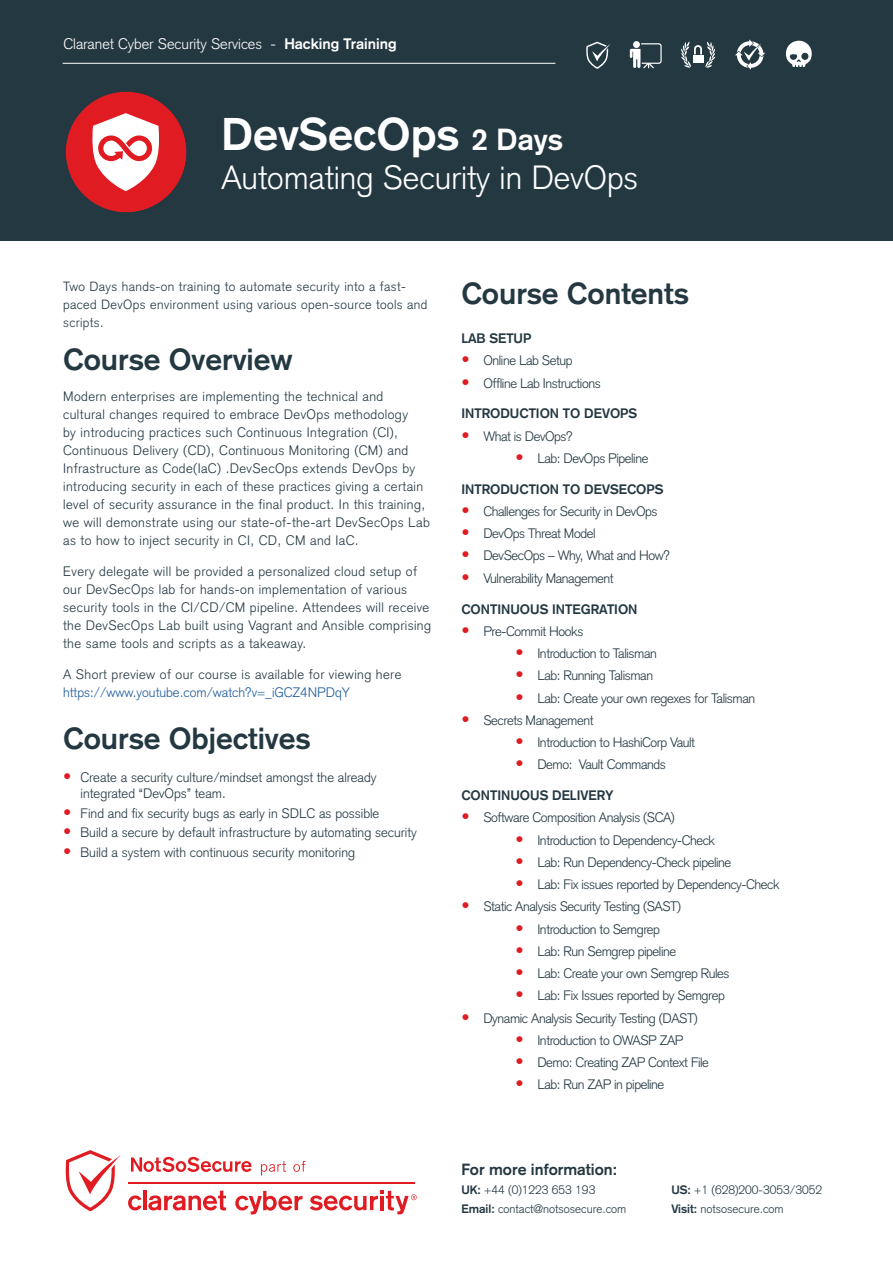
<style>
.page{position:relative;width:893px;height:1263px;background:#fff}
.page>*{position:absolute;margin:0;border:0;box-sizing:border-box;transform-origin:0 0}
.t1{font:700 45px "Akzidenz Grotesk";color:#fff}
.t2{font:300 33px "Akzidenz Grotesk";color:#fff}
.t3{font:700 30px "Akzidenz Grotesk";color:#243842}
.t4{font:700 15.9px "Akzidenz Grotesk";color:#243842}
.t5{font:300 15px "Akzidenz Grotesk";color:#fff}
.t6{font:300 13.5px/18px "Akzidenz Grotesk";letter-spacing:.03em;color:#243842}
.t7{font:300 13.5px "Akzidenz Grotesk";letter-spacing:-.03em;color:#243842}
.t8{font:300 13.5px/16.2px "Akzidenz Grotesk";color:#243842}
.t9{font:700 13.5px "Akzidenz Grotesk";color:#243842}
.t10{font:300 13.5px "Akzidenz Grotesk";color:#215e9e}
.t11{font:300 13.2px/18px "Akzidenz Grotesk";letter-spacing:.03em;color:#243842}
.t12{font:300 12px "Akzidenz Grotesk";color:#243842}
.s1{font-weight:700}
.s2{font-size:30px}
.s3{font-size:16.5px;color:#e11b22}
</style>
<div class="page">
<div style="left:0;top:0;width:893px;height:240px;background:#243842"></div>
<svg style="left:586px;top:42px;width:25px;height:27px"></svg>
<svg style="left:630px;top:41px;width:32px;height:28px"></svg>
<svg style="left:786px;top:41px;width:26px;height:26px"></svg>
<svg style="left:681px;top:42px;width:34px;height:26px"></svg>
<div style="left:693px;top:56px;width:10px;height:7px;background:#fff"></div>
<svg style="left:735px;top:39px;width:30px;height:31px"></svg>
<hr style="left:63px;top:63px;width:492px;height:1px;background:#fff">
<svg style="left:65px;top:1150px;width:56px;height:61px"></svg>
<svg style="left:128px;top:1195px;width:14px;height:15px"></svg>
<hr style="left:143px;top:1190px;width:3px;height:20px;background:#e11b22">
<svg style="left:148px;top:1190px;width:78px;height:20px"></svg>
<svg style="left:235px;top:1191px;width:68px;height:23px"></svg>
<svg style="left:261px;top:1161px;width:25px;height:14px"></svg>
<svg style="left:293px;top:1161px;width:12px;height:11px"></svg>
<svg style="left:131px;top:1157px;width:121px;height:15px"></svg>
<svg style="left:310px;top:1191px;width:107px;height:23px"></svg>
<hr style="left:128px;top:1182px;width:286px;height:1px;background:#e11b22">
<div style="left:66px;top:92px;width:121px;height:120px;background:#e11b22;border-radius:50%"></div>
<svg style="left:92px;top:113px;width:67px;height:78px"></svg>
<p class="t5" style="left:63px;top:35px;width:335px">Claranet Cyber Security Services - <span class="s1">Hacking Training</span></p>
<h1 class="t1" style="left:221px;top:107px;width:343px">DevSecOps <span class="s2">2 Days</span></h1>
<h2 class="t2" style="left:221px;top:159px;width:418px">Automating Security in DevOps</h2>
<p class="t11" style="left:63px;top:277px;width:366px">Two Days hands-on training to automate security into a fast&shy;paced DevOps environment using various open-source tools and scripts.</p>
<h3 class="t3" style="left:63px;top:342px;width:231px">Course Overview</h3>
<p class="t6" style="left:63px;top:387px;width:368px">Modern enterprises are implementing the technical and<br>cultural changes required to embrace DevOps methodology<br>by introducing practices such Continuous Integration (CI), Continuous Delivery (CD), Continuous Monitoring (CM) and Infrastructure as Code(IaC) .DevSecOps extends DevOps by introducing security in each of these practices giving a certain level of security assurance in the final product. In this training, we will demonstrate using our state-of-the-art DevSecOps Lab as to how to inject security in CI, CD, CM and IaC.</p>
<p class="t6" style="left:63px;top:562px;width:369px">Every delegate will be provided a personalized cloud setup of our DevSecOps lab for hands-on implementation of various security tools in the CI/CD/CM pipeline. Attendees will receive the DevSecOps Lab built using Vagrant and Ansible comprising the same tools and scripts as a takeaway.</p>
<p class="t6" style="left:63px;top:665px;width:340px">A Short preview of our course is available for viewing here</p>
<p class="t10" style="left:63px;top:684px;width:288px">https://www.youtube.com/watch?v=_iGCZ4NPDqY</p>
<h3 class="t3" style="left:63px;top:721px;width:249px">Course Objectives</h3>
<p class="t8" style="left:81px;top:769px;width:298px;text-indent:-17px"><span class="s3">•</span> Create a security culture/mindset amongst the already integrated “DevOps” team.</p>
<p class="t8" style="left:63px;top:805px;width:318px"><span class="s3">•</span> Find and fix security bugs as early in SDLC as possible</p>
<p class="t8" style="left:63px;top:825px;width:355px"><span class="s3">•</span> Build a secure by default infrastructure by automating security</p>
<p class="t8" style="left:63px;top:844px;width:294px"><span class="s3">•</span> Build a system with continuous security monitoring</p>
<h3 class="t3" style="left:461px;top:276px;width:229px">Course Contents</h3>
<p class="t9" style="left:461px;top:330px;width:72px">LAB SETUP</p>
<p class="t7" style="left:461px;top:353px;width:113px"><span class="s3">•</span> Online Lab Setup</p>
<p class="t7" style="left:461px;top:375px;width:141px"><span class="s3">•</span> Offline Lab Instructions</p>
<p class="t9" style="left:461px;top:406px;width:177px">INTRODUCTION TO DEVOPS</p>
<p class="t7" style="left:461px;top:428px;width:113px"><span class="s3">•</span> What is DevOps?</p>
<p class="t7" style="left:515px;top:450px;width:135px"><span class="s3">•</span> Lab: DevOps Pipeline</p>
<p class="t9" style="left:461px;top:481px;width:204px">INTRODUCTION TO DEVSECOPS</p>
<p class="t7" style="left:461px;top:503px;width:198px"><span class="s3">•</span> Challenges for Security in DevOps</p>
<p class="t7" style="left:461px;top:526px;width:136px"><span class="s3">•</span> DevOps Threat Model</p>
<p class="t7" style="left:461px;top:548px;width:210px"><span class="s3">•</span> DevSecOps – Why, What and How?</p>
<p class="t7" style="left:461px;top:570px;width:154px"><span class="s3">•</span> Vulnerability Management</p>
<p class="t9" style="left:461px;top:601px;width:178px">CONTINUOUS INTEGRATION</p>
<p class="t7" style="left:461px;top:623px;width:123px"><span class="s3">•</span> Pre-Commit Hooks</p>
<p class="t7" style="left:515px;top:645px;width:143px"><span class="s3">•</span> Introduction to Talisman</p>
<p class="t7" style="left:515px;top:668px;width:139px"><span class="s3">•</span> Lab: Running Talisman</p>
<p class="t7" style="left:515px;top:690px;width:241px"><span class="s3">•</span> Lab: Create your own regexes for Talisman</p>
<p class="t7" style="left:461px;top:712px;width:134px"><span class="s3">•</span> Secrets Management</p>
<p class="t7" style="left:515px;top:734px;width:181px"><span class="s3">•</span> Introduction to HashiCorp Vault</p>
<p class="t7" style="left:515px;top:757px;width:152px"><span class="s3">•</span> Demo: Vault Commands</p>
<p class="t9" style="left:461px;top:787px;width:154px">CONTINUOUS DELIVERY</p>
<p class="t7" style="left:461px;top:810px;width:215px"><span class="s3">•</span> Software Composition Analysis (SCA)</p>
<p class="t7" style="left:515px;top:832px;width:201px"><span class="s3">•</span> Introduction to Dependency-Check</p>
<p class="t7" style="left:515px;top:854px;width:217px"><span class="s3">•</span> Lab: Run Dependency-Check pipeline</p>
<p class="t7" style="left:515px;top:876px;width:266px"><span class="s3">•</span> Lab: Fix issues reported by Dependency-Check</p>
<p class="t7" style="left:461px;top:899px;width:221px"><span class="s3">•</span> Static Analysis Security Testing (SAST)</p>
<p class="t7" style="left:515px;top:921px;width:146px"><span class="s3">•</span> Introduction to Semgrep</p>
<p class="t7" style="left:515px;top:943px;width:162px"><span class="s3">•</span> Lab: Run Semgrep pipeline</p>
<p class="t7" style="left:515px;top:965px;width:216px"><span class="s3">•</span> Lab: Create your own Semgrep Rules</p>
<p class="t7" style="left:515px;top:988px;width:211px"><span class="s3">•</span> Lab: Fix Issues reported by Semgrep</p>
<p class="t7" style="left:461px;top:1010px;width:238px"><span class="s3">•</span> Dynamic Analysis Security Testing (DAST)</p>
<p class="t7" style="left:515px;top:1032px;width:170px"><span class="s3">•</span> Introduction to OWASP ZAP</p>
<p class="t7" style="left:515px;top:1054px;width:195px"><span class="s3">•</span> Demo: Creating ZAP Context File</p>
<p class="t7" style="left:515px;top:1077px;width:151px"><span class="s3">•</span> Lab: Run ZAP in pipeline</p>
<p class="t4" style="left:461px;top:1160px;width:157px">For more information:</p>
<p class="t12" style="left:461px;top:1182px;width:135px"><span class="s1">UK:</span> +44 (0)1223 653 193</p>
<p class="t12" style="left:671px;top:1182px;width:152px"><span class="s1">US:</span> +1 (628)200-3053/3052</p>
<p class="t12" style="left:461px;top:1201px;width:166px"><span class="s1">Email:</span> contact@notsosecure.com</p>
<p class="t12" style="left:671px;top:1201px;width:114px"><span class="s1">Visit:</span> notsosecure.com</p>
</div>
